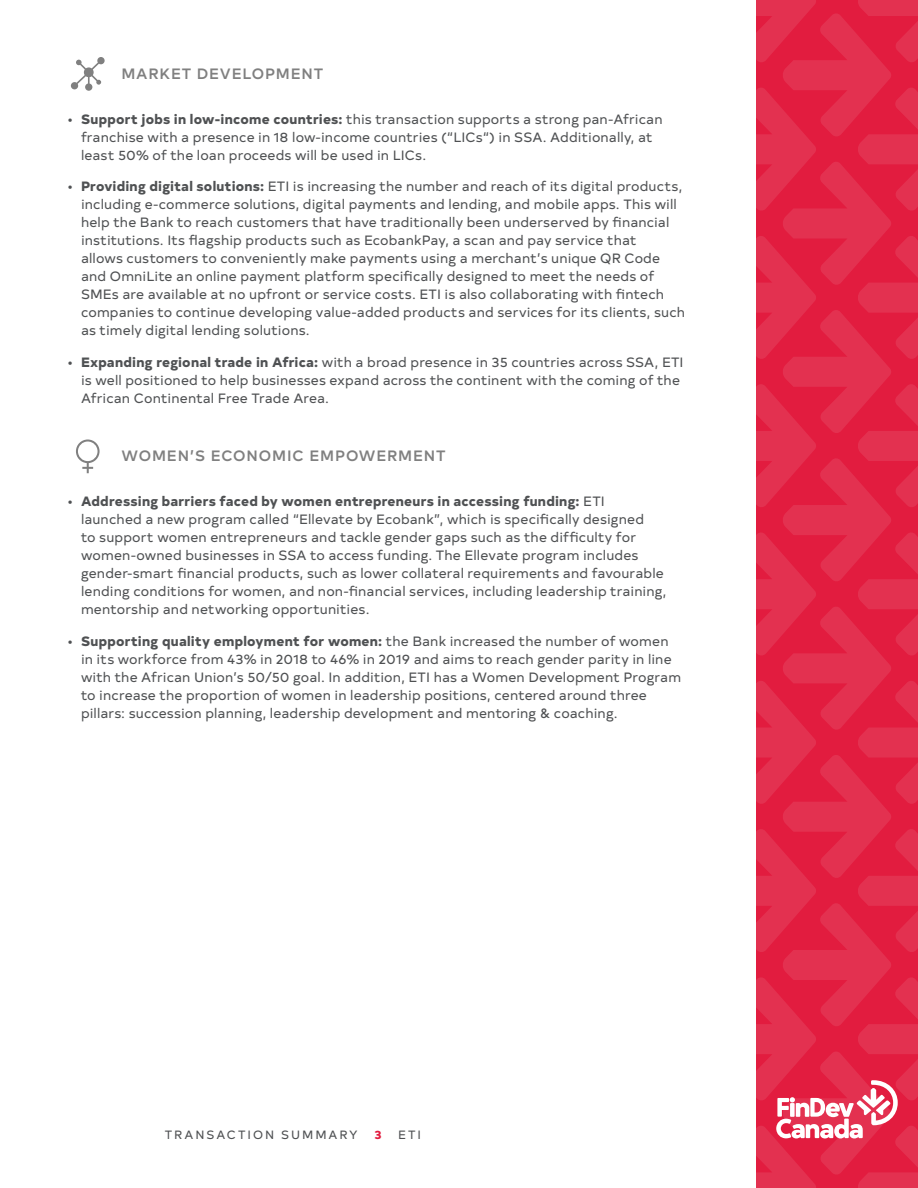
<style>
.page{position:relative;width:918px;height:1188px;background:#fff}
.page>*{position:absolute;margin:0;border:0;box-sizing:border-box;transform-origin:0 0}
.t1{font:500 15px "Typold";letter-spacing:.06em;color:#808080}
.t2{font:13.5px/18px "Typold";letter-spacing:.01em;color:#4f5153}
.t3{font:12px "Typold";letter-spacing:.16em;color:#4f5153}
.t4{font:800 12px "Typold";color:#e21c3f}
.s1{font-weight:800}
</style>
<div class="page">
<svg style="left:756px;top:0;width:162px;height:1188px;background:#e2294a"></svg>
<svg style="left:76px;top:440px;width:24px;height:33px"></svg>
<svg style="left:71px;top:57px;width:34px;height:34px"></svg>
<h3 class="t1" style="left:122px;top:61px;width:203px">MARKET DEVELOPMENT</h3>
<p class="t2" style="left:81px;top:109px;width:583px;text-indent:-14px">• <span class="s1">Support jobs in low‑income countries:</span> this transaction supports a strong pan-African franchise with a presence in 18 low-income countries (“LICs“) in SSA. Additionally, at least 50% of the loan proceeds will be used in LICs.</p>
<p class="t2" style="left:81px;top:176px;width:606px;text-indent:-14px">• <span class="s1">Providing digital solutions:</span> ETI is increasing the number and reach of its digital products, including e‑commerce solutions, digital payments and lending, and mobile apps. This will help the Bank to reach customers that have traditionally been underserved by financial institutions. Its flagship products such as EcobankPay, a scan and pay service that<br>allows customers to conveniently make payments using a merchant’s unique QR Code and OmniLite an online payment platform specifically designed to meet the needs of SMEs are available at no upfront or service costs. ETI is also collaborating with fintech companies to continue developing value‑added products and services for its clients, such as timely digital lending solutions.</p>
<p class="t2" style="left:81px;top:352px;width:604px;text-indent:-14px">• <span class="s1">Expanding regional trade in Africa:</span> with a broad presence in 35 countries across SSA, ETI is well positioned to help businesses expand across the continent with the coming of the<br>African Continental Free Trade Area.</p>
<h3 class="t1" style="left:122px;top:444px;width:326px">WOMEN’S ECONOMIC EMPOWERMENT</h3>
<p class="t2" style="left:81px;top:491px;width:587px;text-indent:-14px">• <span class="s1">Addressing barriers faced by women entrepreneurs in accessing funding:</span> ETI launched a new program called “Ellevate by Ecobank”, which is specifically designed<br>to support women entrepreneurs and tackle gender gaps such as the difficulty for women‑owned businesses in SSA to access funding. The Ellevate program includes gender‑smart financial products, such as lower collateral requirements and favourable lending conditions for women, and non‑financial services, including leadership training, mentorship and networking opportunities.</p>
<p class="t2" style="left:81px;top:631px;width:602px;text-indent:-14px">• <span class="s1">Supporting quality employment for women:</span> the Bank increased the number of women in its workforce from 43% in 2018 to 46% in 2019 and aims to reach gender parity in line with the African Union’s 50/50 goal. In addition, ETI has a Women Development Program to increase the proportion of women in leadership positions, centered around three pillars: succession planning, leadership development and mentoring &amp; coaching.</p>
<p class="t3" style="left:165px;top:1125px;width:194px">TRANSACTION SUMMARY</p>
<p class="t4" style="left:374px;top:1124px;width:9px">3</p>
<p class="t3" style="left:398px;top:1125px;width:24px">ETI</p>
</div>
